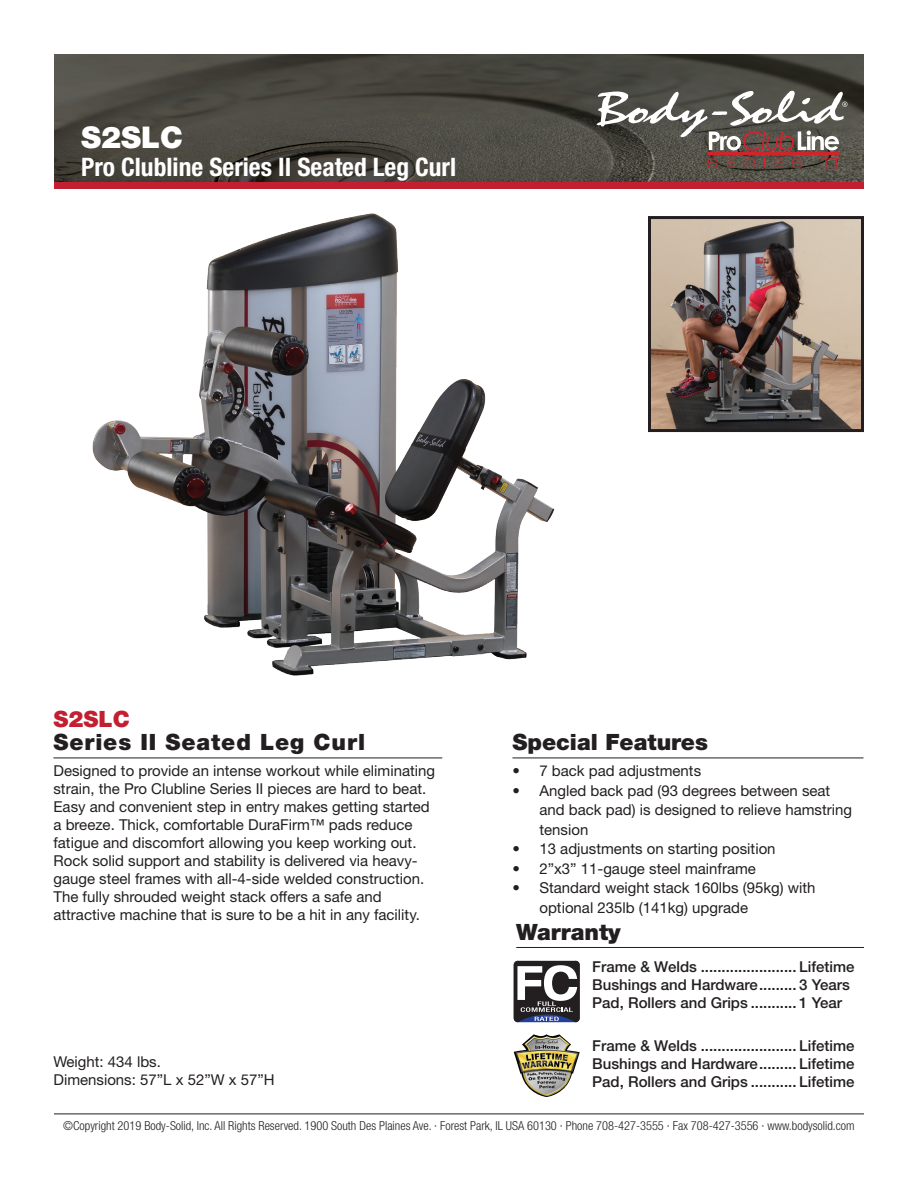
<style>
.page{position:relative;width:918px;height:1188px;background:#fff}
.page>*{position:absolute;margin:0;border:0;box-sizing:border-box;transform-origin:0 0}
.t1{font:900 30px "Helvetica Neue LT Std";color:#fff}
.t2{font:700 condensed 25.5px "Helvetica Neue LT Std";color:#fff}
.t3{font:900 22.5px "Helvetica Neue LT Std";color:#231f20}
.t4{font:900 22.5px "Helvetica Neue LT Std";letter-spacing:.04em;color:#231f20}
.t5{font:900 22.5px "Helvetica Neue LT Std";color:#c21f31}
.t6{font:15px/18px "Helvetica Neue LT Std";color:#231f20}
.t7{font:500 15px/18px "Helvetica Neue LT Std";color:#231f20}
.t8{font:300 condensed 12.3px "Helvetica Neue LT Std";color:#231f20}
</style>
<div class="page">
<img style="left:54px;top:54px;width:810px;height:128px">
<div style="left:54px;top:182px;width:810px;height:7px;background:#c21f31"></div>
<hr style="left:54px;top:1114px;width:810px;height:1px;background:#231f20">
<hr style="left:709px;top:153px;width:131px;height:2px;background:#d1232a">
<svg style="left:597px;top:91px;width:250px;height:60px"></svg>
<svg style="left:708px;top:159px;width:10px;height:9px"></svg>
<svg style="left:727px;top:159px;width:9px;height:9px"></svg>
<svg style="left:745px;top:159px;width:10px;height:9px"></svg>
<svg style="left:775px;top:159px;width:8px;height:9px"></svg>
<svg style="left:792px;top:159px;width:10px;height:9px"></svg>
<svg style="left:822px;top:158px;width:18px;height:10px"></svg>
<hr style="left:516px;top:947px;width:348px;height:1px;background:#231f20">
<svg style="left:514px;top:961px;width:66px;height:61px"></svg>
<img style="left:514px;top:1034px;width:66px;height:63px">
<hr style="left:53px;top:758px;width:389px;height:1px;background:#231f20">
<hr style="left:512px;top:758px;width:351px;height:1px;background:#231f20">
<img style="left:92px;top:213px;width:463px;height:463px">
<img style="left:652px;top:220px;width:208px;height:208px">
<div style="left:648px;top:216px;width:216px;height:216px;border:3px solid #231f20"></div>
<h1 class="t1" style="left:81px;top:120px;width:103px">S2SLC</h1>
<h2 class="t2" style="left:81px;top:151px;width:377px">Pro Clubline Series II Seated Leg Curl</h2>
<h3 class="t5" style="left:53px;top:706px;width:78px">S2SLC</h3>
<h3 class="t4" style="left:53px;top:728px;width:313px">Series II Seated Leg Curl</h3>
<p class="t6" style="left:53px;top:762px;width:383px">Designed to provide an intense workout while eliminating strain, the Pro Clubline Series II pieces are hard to beat.<br>Easy and convenient step in entry makes getting started a breeze. Thick, comfortable DuraFirm™ pads reduce fatigue and discomfort allowing you keep working out.<br>Rock solid support and stability is delivered via heavy&shy;gauge steel frames with all-4-side welded construction.<br>The fully shrouded weight stack offers a safe and attractive machine that is sure to be a hit in any facility.</p>
<p class="t6" style="left:53px;top:1053px;width:223px">Weight: 434 lbs.<br>Dimensions: 57”L x 52”W x 57”H</p>
<h3 class="t3" style="left:512px;top:728px;width:197px">Special Features</h3>
<p class="t6" style="left:512px;top:762px;width:190px">• 7 back pad adjustments</p>
<p class="t6" style="left:539px;top:781px;width:314px;line-height:19.5px;text-indent:-27px">• Angled back pad (93 degrees between seat and back pad) is designed to relieve hamstring tension</p>
<p class="t6" style="left:512px;top:840px;width:265px">• 13 adjustments on starting position</p>
<p class="t6" style="left:512px;top:859px;width:245px">• 2”x3” 11-gauge steel mainframe</p>
<p class="t6" style="left:539px;top:878px;width:278px;line-height:19.5px;text-indent:-27px">• Standard weight stack 160lbs (95kg) with optional 235lb (141kg) upgrade</p>
<h3 class="t3" style="left:516px;top:919px;width:106px">Warranty</h3>
<p class="t7" style="left:592px;top:957px;width:264px">Frame &amp; Welds ....................... Lifetime<br>Bushings and Hardware......... 3 Years<br>Pad, Rollers and Grips ........... 1 Year</p>
<p class="t7" style="left:592px;top:1037px;width:264px;text-align:justify">Frame &amp; Welds ....................... Lifetime Bushings and Hardware......... Lifetime Pad, Rollers and Grips ........... Lifetime</p>
<p class="t8" style="left:63px;top:1118px;width:793px">©Copyright 2019 Body-Solid, Inc. All Rights Reserved. 1900 South Des Plaines Ave. · Forest Park, IL USA 60130 · Phone 708-427-3555 · Fax 708-427-3556 · www.bodysolid.com</p>
</div>
